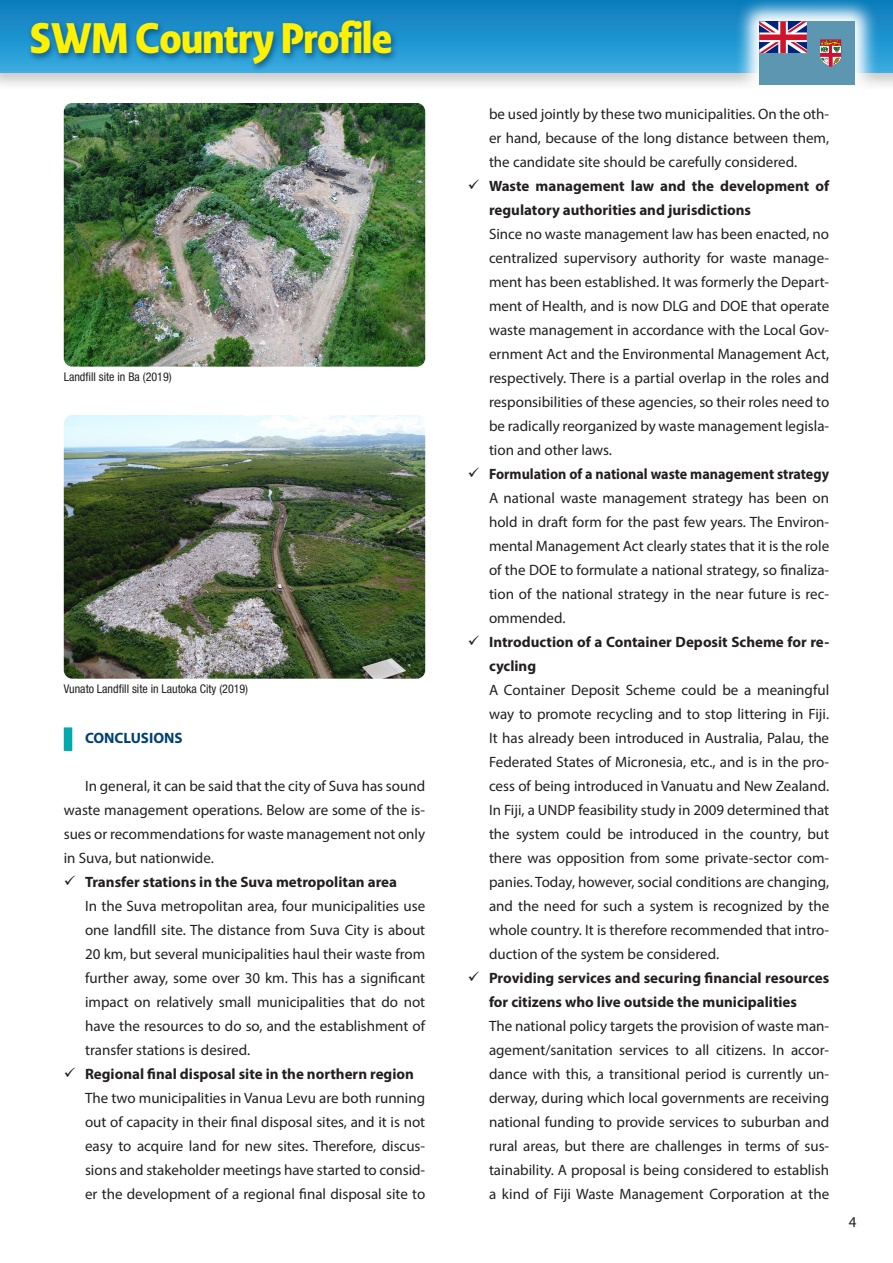
<style>
.page{position:relative;width:893px;height:1263px;background:#fff}
.page>*{position:absolute;margin:0;border:0;box-sizing:border-box;transform-origin:0 0}
.t1{font:900 42px "Novel Display X Cnd";color:#fff101}
.t2{font:15px/24px "Myriad Pro";color:#231f20;text-align:justify}
.t3{font:700 15px/24px "Myriad Pro";color:#231f20}
.t4{font:700 15px "Myriad Pro";color:#004071}
.t5{font:condensed 12px "Helvetica Neue LT Std";color:#231f20}
.s1{font-weight:700}
</style>
<div class="page">
<div style="left:0;top:0;width:893px;height:92px;background:#231f20;opacity:.25"></div>
<div style="left:0;top:0;width:893px;height:72px;background:linear-gradient(to bottom,#0a7bbb,#35aae0)"></div>
<div style="left:27px;top:17px;width:372px;height:56px;background:#003562;opacity:.65"></div>
<svg style="left:735px;top:0;width:144px;height:92px"></svg>
<div style="left:759px;top:21px;width:95px;height:64px;background:#5c96b0"></div>
<svg style="left:759px;top:21px;width:48px;height:32px;background:#a56a8c"></svg>
<svg style="left:820px;top:39px;width:21px;height:28px"></svg>
<div style="left:64px;top:727px;width:8px;height:24px;background:#00aaad"></div>
<img style="left:64px;top:103px;width:361px;height:264px">
<img style="left:64px;top:415px;width:361px;height:264px">
<h1 class="t1" style="left:30px;top:10px;width:364px">SWM Country Profile</h1>
<p class="t5" style="left:64px;top:370px;width:109px">Landfill site in Ba (2019)</p>
<p class="t5" style="left:64px;top:682px;width:186px">Vunato Landfill site in Lautoka City (2019)</p>
<p class="t4" style="left:85px;top:728px;width:99px">CONCLUSIONS</p>
<p class="t2" style="left:64px;top:774px;width:363px;text-indent:21px">In general, it can be said that the city of Suva has sound waste management operations. Below are some of the is&shy;sues or recommendations for waste management not only in Suva, but nationwide.</p>
<p class="t2" style="left:85px;top:870px;width:342px;text-align:left;text-indent:-21px">✓ <span class="s1">Transfer stations in the Suva metropolitan area<br></span>In the Suva metropolitan area, four municipalities use one landfill site. The distance from Suva City is about 20 km, but several municipalities haul their waste from further away, some over 30 km. This has a significant impact on relatively small municipalities that do not have the resources to do so, and the establishment of transfer stations is desired.</p>
<p class="t2" style="left:85px;top:1062px;width:342px;text-align:left;text-indent:-21px">✓ <span class="s1">Regional final disposal site in the northern region </span>The two municipalities in Vanua Levu are both running out of capacity in their final disposal sites, and it is not easy to acquire land for new sites. Therefore, discus&shy;sions and stakeholder meetings have started to consid&shy;er the development of a regional final disposal site to</p>
<p class="t2" style="left:489px;top:102px;width:342px">be used jointly by these two municipalities. On the oth&shy;er hand, because of the long distance between them, the candidate site should be carefully considered.</p>
<p class="t3" style="left:489px;top:173px;width:342px;text-indent:-21px">✓ Waste management law and the development of regulatory authorities and jurisdictions</p>
<p class="t2" style="left:489px;top:222px;width:342px">Since no waste management law has been enacted, no centralized supervisory authority for waste manage&shy;ment has been established. It was formerly the Depart&shy;ment of Health, and is now DLG and DOE that operate waste management in accordance with the Local Gov&shy;ernment Act and the Environmental Management Act, respectively. There is a partial overlap in the roles and responsibilities of these agencies, so their roles need to be radically reorganized by waste management legisla&shy;tion and other laws.</p>
<p class="t2" style="left:489px;top:462px;width:342px;text-indent:-21px">✓ <span class="s1">Formulation of a national waste management strategy </span>A national waste management strategy has been on hold in draft form for the past few years. The Environ&shy;mental Management Act clearly states that it is the role of the DOE to formulate a national strategy, so finaliza&shy;tion of the national strategy in the near future is rec&shy;ommended.</p>
<p class="t3" style="left:489px;top:629px;width:342px;text-indent:-21px">✓ Introduction of a Container Deposit Scheme for re&shy;cycling</p>
<p class="t2" style="left:489px;top:678px;width:342px">A Container Deposit Scheme could be a meaningful way to promote recycling and to stop littering in Fiji.<br>It has already been introduced in Australia, Palau, the Federated States of Micronesia, etc., and is in the pro&shy;cess of being introduced in Vanuatu and New Zealand.<br>In Fiji, a UNDP feasibility study in 2009 determined that the system could be introduced in the country, but there was opposition from some private-sector com&shy;panies. Today, however, social conditions are changing, and the need for such a system is recognized by the whole country. It is therefore recommended that intro&shy;duction of the system be considered.</p>
<p class="t3" style="left:489px;top:965px;width:342px;text-indent:-21px">✓ Providing services and securing financial resources for citizens who live outside the municipalities</p>
<p class="t2" style="left:489px;top:1014px;width:342px">The national policy targets the provision of waste man&shy;agement/sanitation services to all citizens. In accor&shy;dance with this, a transitional period is currently un&shy;derway, during which local governments are receiving national funding to provide services to suburban and rural areas, but there are challenges in terms of sus&shy;tainability. A proposal is being considered to establish a kind of Fiji Waste Management Corporation at the</p>
<p class="t2" style="left:849px;top:1210px;width:9px">4</p>
</div>
